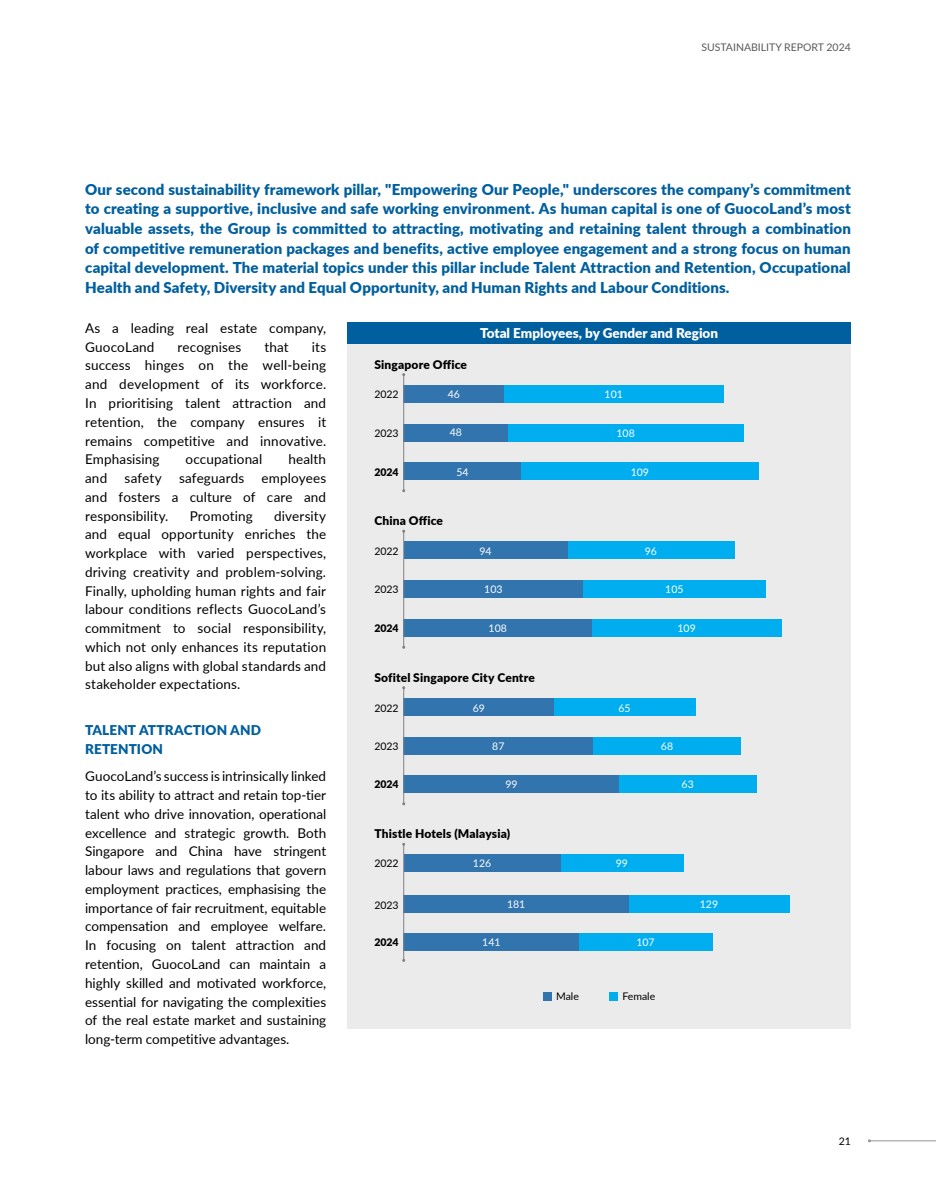
<style>
.page{position:relative;width:936px;height:1191px;background:#fff}
.page>*{position:absolute;margin:0;border:0;box-sizing:border-box;transform-origin:0 0}
.t1{font:900 15px/19.5px "Lato";letter-spacing:.01em;color:#005f9e;text-align:justify}
.t2{font:13.5px/18.8px "Lato";letter-spacing:.01em;color:#000;text-align:justify}
.t3{font:900 13.5px "Lato";color:#fff}
.t4{font:900 13.5px/18.8px "Lato";letter-spacing:.01em;color:#005f9e}
.t5{font:900 12px "Lato";letter-spacing:.015em;color:#000}
.t6{font:10.5px "Lato";color:#fff}
.t7{font:10.5px "Lato";color:#000}
.t8{font:10.5px "Lato";color:#58595b}
.t9{font:900 10.5px "Lato";color:#000}
</style>
<div class="page">
<div style="left:347px;top:343px;width:503px;height:685px;background:#ebebec"></div>
<div style="left:347px;top:322px;width:503px;height:21px;background:#005f9e"></div>
<div style="left:543px;top:992px;width:8px;height:8px;background:#3274ad"></div>
<div style="left:609px;top:992px;width:9px;height:8px;background:#00aeef"></div>
<div style="left:619px;top:775px;width:137px;height:17px;background:#00aeef"></div>
<div style="left:403px;top:775px;width:216px;height:17px;background:#3274ad"></div>
<div style="left:554px;top:699px;width:141px;height:17px;background:#00aeef"></div>
<div style="left:403px;top:699px;width:151px;height:17px;background:#3274ad"></div>
<div style="left:593px;top:737px;width:148px;height:17px;background:#00aeef"></div>
<div style="left:403px;top:737px;width:190px;height:17px;background:#3274ad"></div>
<hr style="left:403px;top:687px;width:1px;height:117px;background:#808285">
<div style="left:560px;top:854px;width:123px;height:17px;background:#00aeef"></div>
<div style="left:403px;top:854px;width:157px;height:17px;background:#3274ad"></div>
<div style="left:628px;top:895px;width:161px;height:17px;background:#00aeef"></div>
<div style="left:403px;top:895px;width:225px;height:17px;background:#3274ad"></div>
<div style="left:579px;top:933px;width:133px;height:17px;background:#00aeef"></div>
<div style="left:403px;top:933px;width:176px;height:17px;background:#3274ad"></div>
<hr style="left:403px;top:844px;width:1px;height:116px;background:#808285">
<div style="left:567px;top:542px;width:167px;height:17px;background:#00aeef"></div>
<div style="left:403px;top:542px;width:164px;height:17px;background:#3274ad"></div>
<div style="left:583px;top:581px;width:182px;height:17px;background:#00aeef"></div>
<div style="left:403px;top:581px;width:180px;height:17px;background:#3274ad"></div>
<div style="left:591px;top:619px;width:190px;height:17px;background:#00aeef"></div>
<div style="left:403px;top:619px;width:188px;height:17px;background:#3274ad"></div>
<hr style="left:403px;top:531px;width:1px;height:116px;background:#808285">
<div style="left:521px;top:463px;width:237px;height:17px;background:#00aeef"></div>
<div style="left:403px;top:463px;width:118px;height:17px;background:#3274ad"></div>
<div style="left:504px;top:385px;width:219px;height:17px;background:#00aeef"></div>
<div style="left:403px;top:385px;width:101px;height:17px;background:#3274ad"></div>
<div style="left:508px;top:424px;width:235px;height:17px;background:#00aeef"></div>
<div style="left:403px;top:424px;width:105px;height:17px;background:#3274ad"></div>
<hr style="left:403px;top:374px;width:1px;height:117px;background:#808285">
<hr style="left:869px;top:1140px;width:66px;height:1px;background:#939598">
<p class="t8" style="left:701px;top:40px;width:151px">SUSTAINABILITY REPORT 2024</p>
<p class="t1" style="left:85px;top:179px;width:767px">Our second sustainability framework pillar, "Empowering Our People," underscores the company’s commitment to creating a supportive, inclusive and safe working environment. As human capital is one of GuocoLand’s most valuable assets, the Group is committed to attracting, motivating and retaining talent through a combination of competitive remuneration packages and benefits, active employee engagement and a strong focus on human capital development. The material topics under this pillar include Talent Attraction and Retention, Occupational Health and Safety, Diversity and Equal Opportunity, and Human Rights and Labour Conditions.</p>
<p class="t3" style="left:480px;top:323px;width:239px">Total Employees, by Gender and Region</p>
<p class="t2" style="left:85px;top:318px;width:242px">As a leading real estate company,<br>GuocoLand</p>
<p class="t2" style="left:177px;top:337px;width:65px">recognises</p>
<p class="t2" style="left:264px;top:337px;width:26px">that</p>
<p class="t2" style="left:85px;top:337px;width:242px;text-indent:227px">its success hinges on the well-being and development of its workforce.<br>In prioritising talent attraction and retention, the company ensures it remains competitive and innovative.<br>Emphasising</p>
<p class="t5" style="left:374px;top:355px;width:94px">Singapore Office</p>
<p class="t6" style="left:447px;top:386px;width:14px">46</p>
<p class="t6" style="left:604px;top:386px;width:20px">101</p>
<p class="t6" style="left:450px;top:425px;width:14px">48</p>
<p class="t6" style="left:616px;top:425px;width:20px">108</p>
<p class="t7" style="left:374px;top:387px;width:26px">2022</p>
<p class="t7" style="left:374px;top:425px;width:26px">2023</p>
<p class="t9" style="left:374px;top:464px;width:26px">2024</p>
<p class="t2" style="left:185px;top:449px;width:78px">occupational</p>
<p class="t2" style="left:288px;top:449px;width:39px">health</p>
<p class="t6" style="left:456px;top:464px;width:14px">54</p>
<p class="t6" style="left:630px;top:464px;width:20px">109</p>
<p class="t2" style="left:85px;top:468px;width:24px">and</p>
<p class="t2" style="left:125px;top:468px;width:39px">safety</p>
<p class="t2" style="left:179px;top:468px;width:67px">safeguards</p>
<p class="t2" style="left:85px;top:468px;width:242px;text-indent:176px">employees and fosters a culture of care and responsibility.</p>
<p class="t2" style="left:85px;top:505px;width:242px;text-indent:189px">diversity and equal opportunity enriches the workplace with varied perspectives, driving creativity and problem-solving.<br>Finally, upholding human rights and fair labour conditions reflects GuocoLand’s commitment to social responsibility, which not only enhances its reputation but also aligns with global standards and stakeholder expectations.</p>
<p class="t4" style="left:85px;top:720px;width:177px">TALENT ATTRACTION AND<br>RETENTION</p>
<p class="t2" style="left:85px;top:766px;width:243px">GuocoLand’s success is intrinsically linked to its ability to attract and retain top-tier talent who drive innovation, operational excellence and strategic growth. Both Singapore and China have stringent labour laws and regulations that govern employment practices, emphasising the importance of fair recruitment, equitable compensation and employee welfare.<br>In focusing on talent attraction and retention, GuocoLand can maintain a highly skilled and motivated workforce, essential for navigating the complexities of the real estate market and sustaining long-term competitive advantages.</p>
<p class="t2" style="left:190px;top:505px;width:64px">Promoting</p>
<p class="t5" style="left:374px;top:512px;width:70px">China Office</p>
<p class="t6" style="left:479px;top:543px;width:14px">94</p>
<p class="t6" style="left:644px;top:543px;width:14px">96</p>
<p class="t6" style="left:484px;top:582px;width:20px">103</p>
<p class="t6" style="left:665px;top:582px;width:20px">105</p>
<p class="t6" style="left:488px;top:621px;width:20px">108</p>
<p class="t6" style="left:677px;top:621px;width:20px">109</p>
<p class="t7" style="left:374px;top:543px;width:26px">2022</p>
<p class="t7" style="left:374px;top:582px;width:26px">2023</p>
<p class="t9" style="left:374px;top:620px;width:26px">2024</p>
<p class="t5" style="left:374px;top:668px;width:162px">Sofitel Singapore City Centre</p>
<p class="t6" style="left:472px;top:700px;width:14px">69</p>
<p class="t6" style="left:618px;top:700px;width:14px">65</p>
<p class="t6" style="left:492px;top:738px;width:14px">87</p>
<p class="t6" style="left:661px;top:738px;width:14px">68</p>
<p class="t7" style="left:374px;top:700px;width:26px">2022</p>
<p class="t7" style="left:374px;top:738px;width:26px">2023</p>
<p class="t9" style="left:374px;top:776px;width:26px">2024</p>
<p class="t6" style="left:505px;top:777px;width:14px">99</p>
<p class="t6" style="left:681px;top:777px;width:14px">63</p>
<p class="t5" style="left:374px;top:825px;width:137px">Thistle Hotels (Malaysia)</p>
<p class="t6" style="left:473px;top:855px;width:20px">126</p>
<p class="t6" style="left:616px;top:855px;width:14px">99</p>
<p class="t6" style="left:507px;top:897px;width:20px">181</p>
<p class="t6" style="left:699px;top:897px;width:20px">129</p>
<p class="t6" style="left:482px;top:934px;width:20px">141</p>
<p class="t6" style="left:636px;top:934px;width:20px">107</p>
<p class="t7" style="left:374px;top:855px;width:26px">2022</p>
<p class="t7" style="left:374px;top:897px;width:26px">2023</p>
<p class="t9" style="left:374px;top:934px;width:26px">2024</p>
<p class="t7" style="left:556px;top:989px;width:24px">Male</p>
<p class="t7" style="left:622px;top:989px;width:34px">Female</p>
<p class="t7" style="left:838px;top:1133px;width:14px">21</p>
</div>
